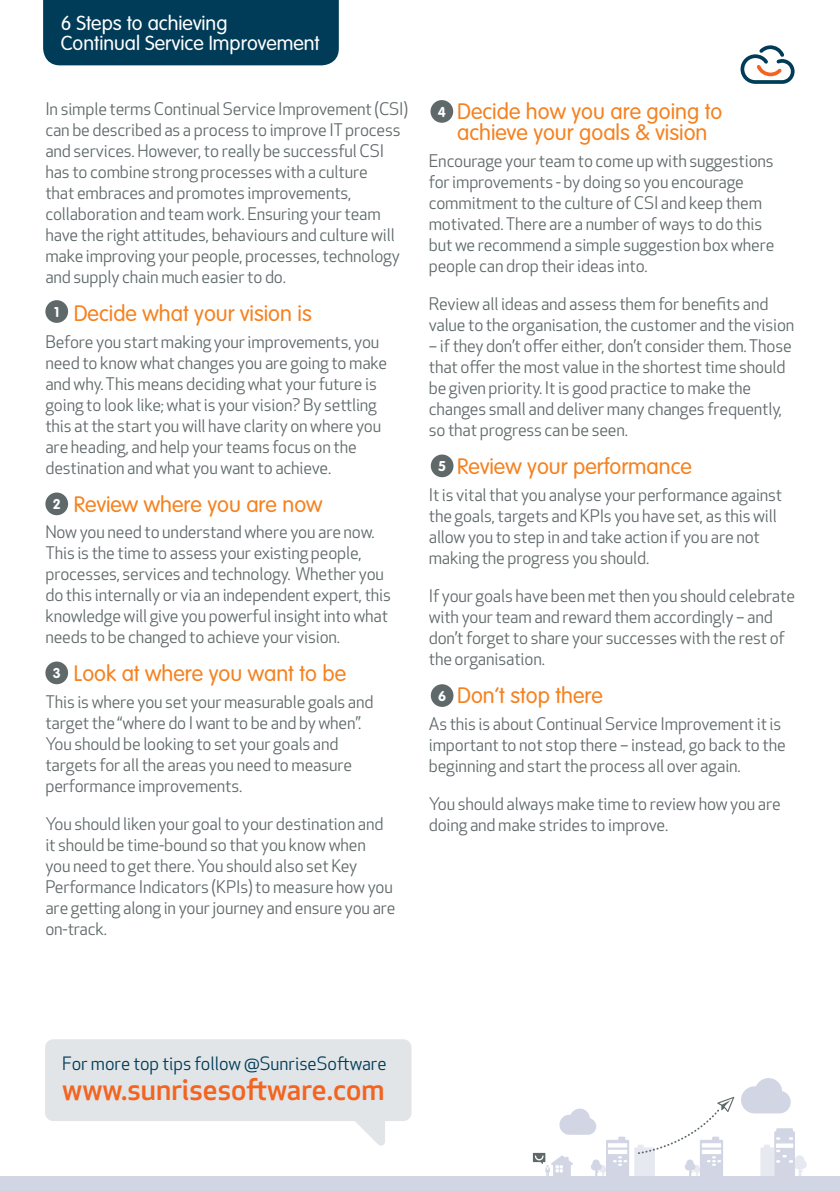
<style>
.page{position:relative;width:840px;height:1191px;background:#fff}
.page>*{position:absolute;margin:0;border:0;box-sizing:border-box;transform-origin:0 0}
.t1{font:500 29px "Apex New";color:#f36421}
.t2{font:300 22px/21px "VAG Rounded";color:#f58220}
.t3{font:300 20px/20px "VAG Rounded";color:#fff}
.t4{font:18px "Apex New";color:#003b57}
.t5{font:17px/21px "Apex New";letter-spacing:-.01em;color:#60696a}
.t6{font:700 14px "VAG Rounded";color:#fff}
</style>
<div class="page">
<svg style="left:741px;top:1078px;width:50px;height:35px"></svg>
<svg style="left:760px;top:1128px;width:46px;height:48px"></svg>
<div style="left:0;top:1176px;width:839px;height:15px;background:#d2d5e3"></div>
<svg style="left:532px;top:1096px;width:202px;height:80px"></svg>
<svg style="left:740px;top:45px;width:54px;height:39px"></svg>
<svg style="left:45px;top:1039px;width:366px;height:106px"></svg>
<div style="left:43px;top:0;width:295px;height:65px;background:#003b57"></div>
<div style="left:45px;top:300px;width:23px;height:23px;background:#60696a;border-radius:50%"></div>
<div style="left:430px;top:100px;width:23px;height:23px;background:#60696a;border-radius:50%"></div>
<div style="left:45px;top:492px;width:23px;height:23px;background:#60696a;border-radius:50%"></div>
<div style="left:430px;top:454px;width:23px;height:23px;background:#60696a;border-radius:50%"></div>
<div style="left:45px;top:661px;width:23px;height:23px;background:#60696a;border-radius:50%"></div>
<div style="left:430px;top:684px;width:23px;height:23px;background:#60696a;border-radius:50%"></div>
<p class="t3" style="left:61px;top:13px;width:260px">6 Steps to achieving<br>Continual Service Improvement</p>
<p class="t5" style="left:45px;top:98px;width:364px">In simple terms Continual Service Improvement (CSI) can be described as a process to improve IT process and services. However, to really be successful CSI has to combine strong processes with a culture<br>that embraces and promotes improvements, collaboration and team work. Ensuring your team have the right attitudes, behaviours and culture will make improving your people, processes, technology and supply chain much easier to do.</p>
<p class="t2" style="left:74px;top:303px;width:239px">Decide what your vision is</p>
<p class="t5" style="left:45px;top:331px;width:343px">Before you start making your improvements, you need to know what changes you are going to make and why. This means deciding what your future is going to look like; what is your vision? By settling this at the start you will have clarity on where you are heading, and help your teams focus on the destination and what you want to achieve.</p>
<p class="t2" style="left:74px;top:493px;width:250px">Review where you are now</p>
<p class="t5" style="left:45px;top:521px;width:347px">Now you need to understand where you are now.<br>This is the time to assess your existing people, processes, services and technology. Whether you do this internally or via an independent expert, this knowledge will give you powerful insight into what needs to be changed to achieve your vision.</p>
<p class="t2" style="left:74px;top:663px;width:274px">Look at where you want to be</p>
<p class="t5" style="left:45px;top:691px;width:329px">This is where you set your measurable goals and target the “where do I want to be and by when”.<br>You should be looking to set your goals and targets for all the areas you need to measure performance improvements.</p>
<p class="t5" style="left:45px;top:813px;width:351px">You should liken your goal to your destination and it should be time-bound so that you know when<br>you need to get there. You should also set Key Performance Indicators (KPIs) to measure how you are getting along in your journey and ensure you are on-track.</p>
<p class="t6" style="left:54px;top:304px;width:7px">1</p>
<p class="t6" style="left:53px;top:496px;width:10px">2</p>
<p class="t6" style="left:53px;top:665px;width:10px">3</p>
<p class="t2" style="left:457px;top:101px;width:266px">Decide how you are going to achieve your goals &amp; vision</p>
<p class="t5" style="left:428px;top:150px;width:347px">Encourage your team to come up with suggestions for improvements - by doing so you encourage commitment to the culture of CSI and keep them motivated. There are a number of ways to do this but we recommend a simple suggestion box where people can drop their ideas into.</p>
<p class="t5" style="left:428px;top:293px;width:367px">Review all ideas and assess them for benefits and value to the organisation, the customer and the vision</p>
<p class="t5" style="left:428px;top:335px;width:364px">– if they don’t offer either, don’t consider them. Those that offer the most value in the shortest time should be given priority. It is good practice to make the changes small and deliver many changes frequently, so that progress can be seen.</p>
<p class="t2" style="left:457px;top:456px;width:236px">Review your performance</p>
<p class="t5" style="left:428px;top:484px;width:355px">It is vital that you analyse your performance against the goals, targets and KPIs you have set, as this will allow you to step in and take action if you are not making the progress you should.</p>
<p class="t5" style="left:428px;top:585px;width:367px">If your goals have been met then you should celebrate with your team and reward them accordingly – and don’t forget to share your successes with the rest of the organisation.</p>
<p class="t2" style="left:457px;top:684px;width:147px">Don’t stop there</p>
<p class="t5" style="left:428px;top:713px;width:358px">As this is about Continual Service Improvement it is important to not stop there – instead, go back to the beginning and start the process all over again.</p>
<p class="t5" style="left:428px;top:793px;width:353px">You should always make time to review how you are doing and make strides to improve.</p>
<p class="t6" style="left:437px;top:104px;width:10px">4</p>
<p class="t6" style="left:438px;top:458px;width:10px">5</p>
<p class="t6" style="left:438px;top:688px;width:10px">6</p>
<p class="t4" style="left:62px;top:1051px;width:326px">For more top tips follow @SunriseSoftware</p>
<p class="t1" style="left:62px;top:1069px;width:324px">www.sunrisesoftware.com</p>
</div>
